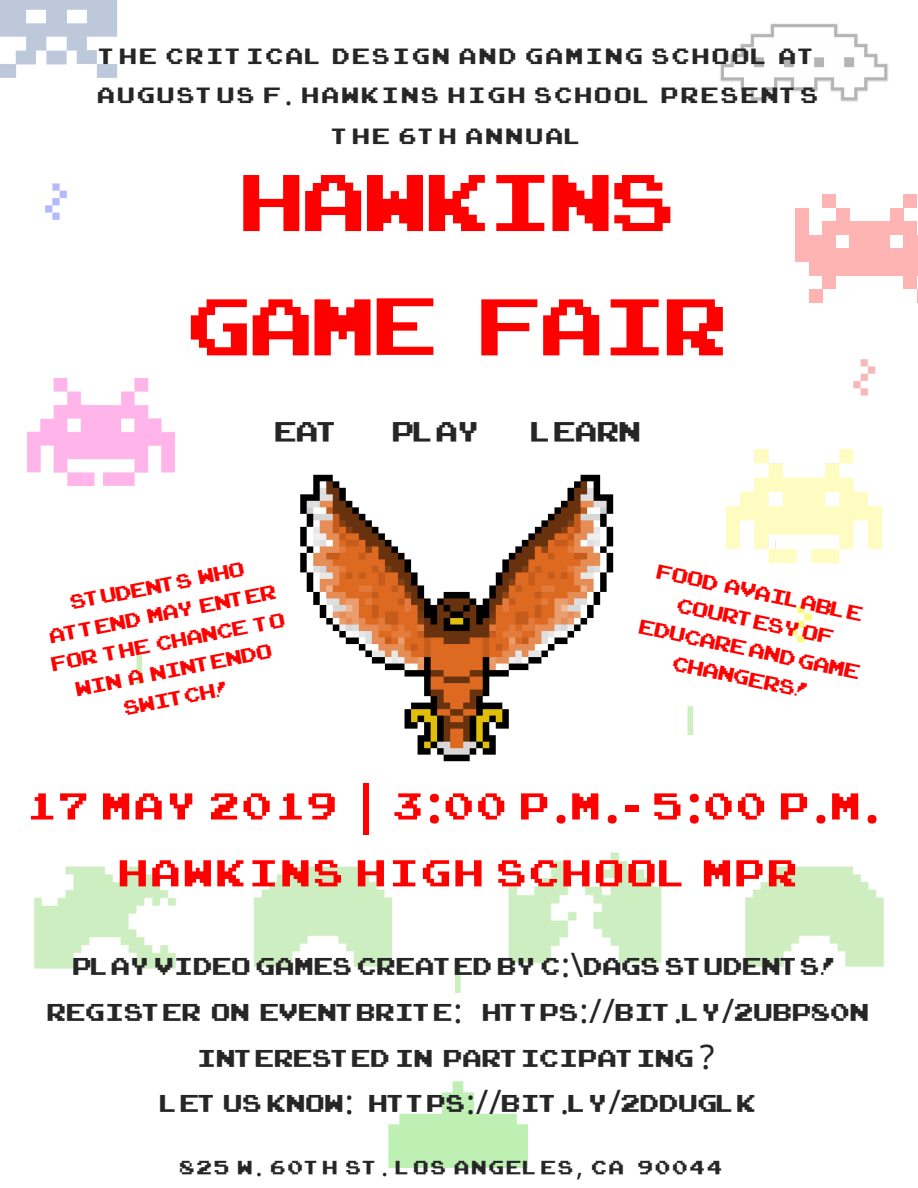
<style>
.page{position:relative;width:918px;height:1188px;background:#fff}
.page>*{position:absolute;margin:0;border:0;box-sizing:border-box;transform-origin:0 0}
.t1{font:112.5px/124.4px "Arcade Classic";color:#f00;text-align:center}
.t2{font:52.5px/66.9px "Arcade Classic";letter-spacing:.07em;color:#f00;text-align:center}
.t3{font:39px "Arcade Classic";letter-spacing:.005em;color:#262626}
.t4{font:33.9px/45.8px "Arcade Classic";letter-spacing:.02em;color:#262626;text-align:center}
.t5{font:31.05px/39px "Arcade Classic";letter-spacing:.095em;color:#262626}
.t6{font:28.35px/28.8px "Arcade Classic";color:#f00;text-align:center}
.t7{font:28.05px/28.5px "Arcade Classic";color:#f00;text-align:center}
.t8{font:27px "Arcade Classic";letter-spacing:.09em;color:#262626}
.s1{font-family:"Noto Sans"}
.s2{font-family:"Noto Sans";font-weight:700}
</style>
<div class="page">
<img style="left:745px;top:866px;width:139px;height:101px">
<img style="left:253px;top:866px;width:140px;height:101px">
<img style="left:508px;top:852px;width:154px;height:111px">
<img style="left:34px;top:866px;width:142px;height:103px">
<img style="left:720px;top:23px;width:168px;height:79px">
<img style="left:300px;top:474px;width:314px;height:288px">
<img style="left:388px;top:1081px;width:140px;height:87px">
<img style="left:27px;top:379px;width:148px;height:106px">
<div style="left:823px;top:194px;width:13px;height:14px;background:#ffb4b4"></div>
<div style="left:836px;top:208px;width:14px;height:13px;background:#ffb4b4"></div>
<div style="left:823px;top:221px;width:13px;height:14px;background:#ffb4b4"></div>
<div style="left:809px;top:235px;width:14px;height:13px;background:#ffb4b4"></div>
<div style="left:796px;top:221px;width:13px;height:14px;background:#ffb4b4"></div>
<div style="left:796px;top:208px;width:13px;height:13px;background:#ffb4b4"></div>
<div style="left:796px;top:235px;width:13px;height:13px;background:#ffb4b4"></div>
<div style="left:809px;top:248px;width:14px;height:14px;background:#ffb4b4"></div>
<div style="left:796px;top:248px;width:13px;height:14px;background:#ffb4b4"></div>
<div style="left:809px;top:262px;width:14px;height:13px;background:#ffb4b4"></div>
<div style="left:823px;top:235px;width:13px;height:13px;background:#ffb4b4"></div>
<div style="left:823px;top:248px;width:13px;height:14px;background:#ffb4b4"></div>
<div style="left:823px;top:262px;width:13px;height:13px;background:#ffb4b4"></div>
<div style="left:823px;top:275px;width:13px;height:14px;background:#ffb4b4"></div>
<div style="left:809px;top:289px;width:14px;height:13px;background:#ffb4b4"></div>
<div style="left:836px;top:221px;width:14px;height:14px;background:#ffb4b4"></div>
<div style="left:850px;top:221px;width:13px;height:14px;background:#ffb4b4"></div>
<div style="left:863px;top:221px;width:14px;height:14px;background:#ffb4b4"></div>
<div style="left:877px;top:221px;width:13px;height:14px;background:#ffb4b4"></div>
<div style="left:890px;top:208px;width:14px;height:13px;background:#ffb4b4"></div>
<div style="left:904px;top:194px;width:13px;height:14px;background:#ffb4b4"></div>
<div style="left:890px;top:221px;width:14px;height:14px;background:#ffb4b4"></div>
<div style="left:904px;top:221px;width:13px;height:14px;background:#ffb4b4"></div>
<div style="left:904px;top:235px;width:13px;height:13px;background:#ffb4b4"></div>
<div style="left:904px;top:248px;width:13px;height:14px;background:#ffb4b4"></div>
<div style="left:904px;top:262px;width:13px;height:13px;background:#ffb4b4"></div>
<svg style="left:917px;top:235px;width:1px;height:40px"></svg>
<div style="left:904px;top:275px;width:13px;height:14px;background:#ffb4b4"></div>
<svg style="left:917px;top:289px;width:1px;height:13px"></svg>
<div style="left:836px;top:262px;width:14px;height:13px;background:#ffb4b4"></div>
<div style="left:850px;top:262px;width:13px;height:13px;background:#ffb4b4"></div>
<div style="left:863px;top:262px;width:14px;height:13px;background:#ffb4b4"></div>
<div style="left:877px;top:262px;width:13px;height:13px;background:#ffb4b4"></div>
<div style="left:890px;top:262px;width:14px;height:13px;background:#ffb4b4"></div>
<div style="left:836px;top:248px;width:14px;height:14px;background:#ffb4b4"></div>
<div style="left:850px;top:248px;width:13px;height:14px;background:#ffb4b4"></div>
<div style="left:863px;top:248px;width:14px;height:14px;background:#ffb4b4"></div>
<div style="left:877px;top:248px;width:13px;height:14px;background:#ffb4b4"></div>
<div style="left:890px;top:248px;width:14px;height:14px;background:#ffb4b4"></div>
<div style="left:850px;top:235px;width:13px;height:13px;background:#ffb4b4"></div>
<div style="left:863px;top:235px;width:14px;height:13px;background:#ffb4b4"></div>
<div style="left:877px;top:235px;width:13px;height:13px;background:#ffb4b4"></div>
<img style="left:0;top:0;width:118px;height:78px">
<img style="left:726px;top:449px;width:156px;height:114px">
<img style="left:455px;top:964px;width:6px;height:29px">
<img style="left:687px;top:706px;width:7px;height:29px">
<img style="left:136px;top:655px;width:7px;height:29px">
<img style="left:836px;top:275px;width:49px;height:121px">
<img style="left:775px;top:515px;width:50px;height:128px">
<img style="left:45px;top:183px;width:22px;height:37px">
<p class="t5" style="left:98px;top:37px;width:722px">THE CRITICAL DESIGN AND GAMING SCHOOL AT<br>AUGUSTUS F<span class="s1">.</span> HAWKINS HIGH SCHOOL PRESENTS</p>
<p class="t5" style="left:333px;top:117px;width:252px">THE 6TH ANNUAL</p>
<h1 class="t1" style="left:191px;top:142px;width:539px">HAWKINS<br>GAME FAIR</h1>
<p class="t3" style="left:276px;top:413px;width:66px">Eat</p>
<p class="t3" style="left:393px;top:413px;width:88px">Play</p>
<p class="t3" style="left:533px;top:413px;width:110px">Learn</p>
<p class="t7" style="left:39px;top:595px;width:239px;rotate:-11deg">Students who attend may enter for the chance to win a nintendo switch!</p>
<p class="t6" style="left:655px;top:556px;width:227px;rotate:12deg">Food available courtesyof educareandgame changers!</p>
<h2 class="t2" style="left:28px;top:773px;width:854px">17 MAY 2019 <span class="s2">|</span> 3<span class="s2">:</span>00 P<span class="s2">.</span>M<span class="s2">.-</span> 5<span class="s2">:</span>00 P<span class="s2">.</span>M<span class="s2">.<br></span>HAWKINS HIGH SCHOOL MPR</h2>
<p class="t4" style="left:48px;top:944px;width:823px">play video games created by c<span class="s1">:\</span>DAGS Students!<br>Register on EVENTbrite<span class="s1">:</span> https<span class="s1">://</span>bit<span class="s1">.</span>ly<span class="s1">/</span>2UBP80n Interested in participating <span class="s1">?<br></span>Let us know<span class="s1">:</span> https<span class="s1">://</span>bit<span class="s1">.</span>ly<span class="s1">/</span>2Dduglk</p>
<p class="t8" style="left:180px;top:1154px;width:544px">825 W<span class="s1">.</span> 60TH ST<span class="s1">.</span> LOS ANGELES<span class="s1">,</span> CA 90044</p>
</div>
